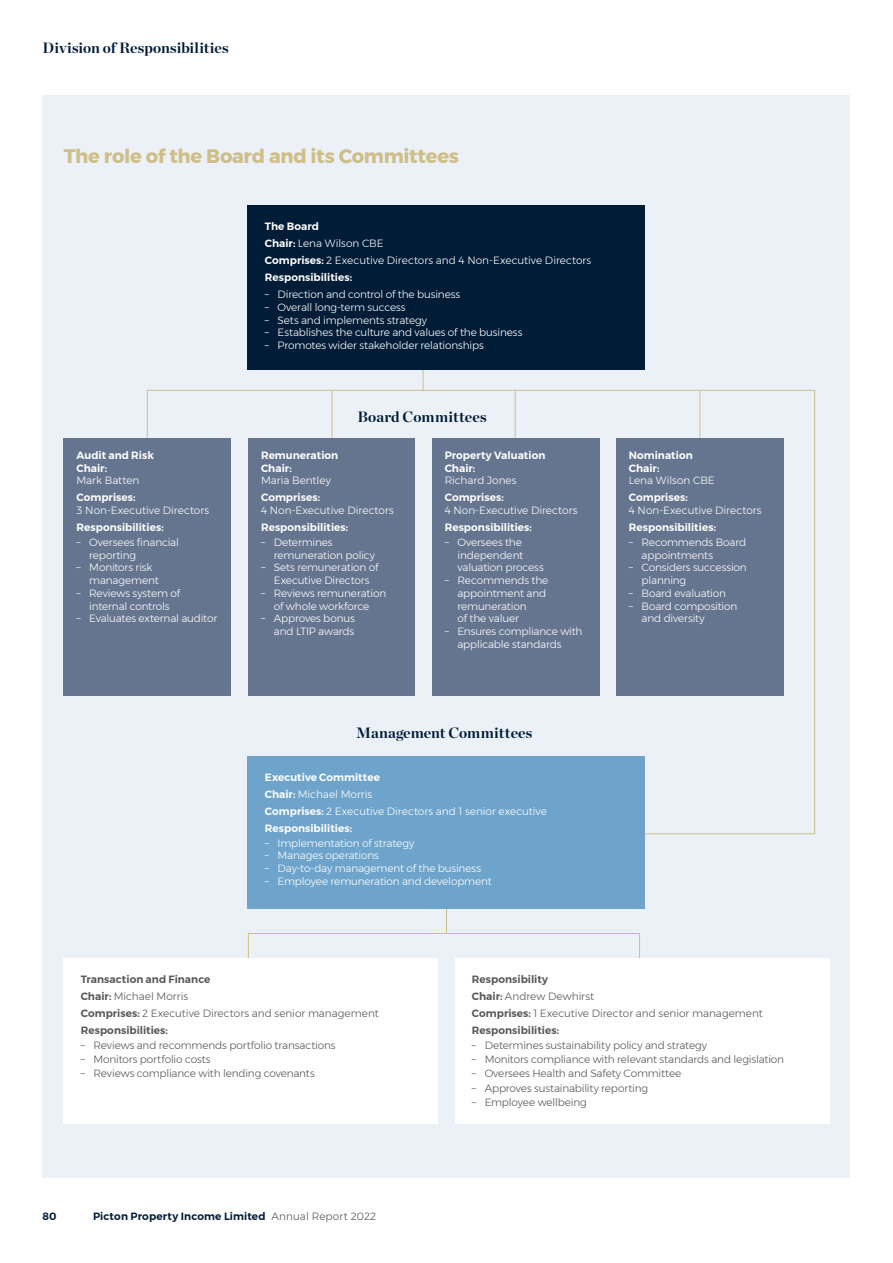
<style>
.page{position:relative;width:893px;height:1263px;background:#fff}
.page>*{position:absolute;margin:0;border:0;box-sizing:border-box;transform-origin:0 0}
.MainheadLevel2{font:700 19.5px "Montserrat";letter-spacing:-.015em;color:#cebf89}
.SubheadLevel1{font:700 15px "Chronicle Display";letter-spacing:.01em;color:#001c37}
.RunningHead{font:700 15px "Chronicle Display";letter-spacing:.005em;color:#001c37}
.LeadershipBodyTextBu{font:300 10.5px/12.8px "Montserrat";letter-spacing:-.015em;color:#fff}
.LeadershipBodyTextBu-2{font:300 10.5px "Montserrat";letter-spacing:-.015em;color:#575756}
.LeadershipSubHeadWhi{font:300 10.5px/12.8px "Montserrat";color:#fff}
.LeadershipSubHeadWhi-2{font:600 10.5px/12.8px "Montserrat";letter-spacing:.005em;color:#fff}
.LeadershipSubHead{font:300 10.5px "Montserrat";color:#575756}
.LeadershipSubHead-2{font:600 10.5px "Montserrat";letter-spacing:.005em;color:#575756}
.t1{font:600 10.5px "Montserrat";letter-spacing:.015em;color:#001c37}
.s1{font-weight:600}
.s2{font-weight:300}
.s3{font-weight:300;color:#575756}
</style>
<div class="page">
<div style="left:43px;top:96px;width:807px;height:1082px;background:#ecf1f8"></div>
<svg style="left:423px;top:370px;width:1px;height:20px"></svg>
<svg style="left:446px;top:909px;width:1px;height:24px"></svg>
<svg style="left:147px;top:390px;width:668px;height:445px"></svg>
<div style="left:248px;top:933px;width:392px;height:26px;border:1px solid #cebf89"></div>
<div style="left:64px;top:958px;width:374px;height:165px;background:#fff"></div>
<div style="left:455px;top:958px;width:374px;height:165px;background:#fff"></div>
<div style="left:248px;top:206px;width:397px;height:164px;background:#001c37"></div>
<div style="left:64px;top:439px;width:167px;height:257px;background:#66758f"></div>
<div style="left:248px;top:439px;width:167px;height:257px;background:#66758f"></div>
<div style="left:432px;top:439px;width:167px;height:257px;background:#66758f"></div>
<div style="left:616px;top:439px;width:167px;height:257px;background:#66758f"></div>
<div style="left:248px;top:756px;width:397px;height:153px;background:#6ea4cb"></div>
<h2 class="RunningHead" style="left:43px;top:36px;width:188px">Division of Responsibilities</h2>
<h2 class="MainheadLevel2" style="left:64px;top:140px;width:397px">The role of the Board and its Committees</h2>
<p class="LeadershipSubHeadWhi-2" style="left:265px;top:220px;width:56px">The Board</p>
<p class="LeadershipSubHeadWhi" style="left:265px;top:237px;width:120px"><span class="s1">Chair:</span> Lena Wilson CBE</p>
<p class="LeadershipSubHeadWhi" style="left:265px;top:254px;width:328px"><span class="s1">Comprises:</span> 2 Executive Directors and 4 Non-Executive Directors</p>
<p class="LeadershipSubHeadWhi-2" style="left:265px;top:271px;width:89px">Responsibilities:</p>
<p class="LeadershipBodyTextBu" style="left:265px;top:288px;width:197px">– Direction and control of the business</p>
<p class="LeadershipBodyTextBu" style="left:265px;top:301px;width:142px">– Overall long-term success</p>
<p class="LeadershipBodyTextBu" style="left:265px;top:313px;width:164px">– Sets and implements strategy</p>
<p class="LeadershipBodyTextBu" style="left:265px;top:326px;width:259px">– Establishes the culture and values of the business</p>
<p class="LeadershipBodyTextBu" style="left:265px;top:339px;width:220px">– Promotes wider stakeholder relationships</p>
<p class="LeadershipSubHeadWhi-2" style="left:77px;top:449px;width:79px">Audit and Risk<br>Chair:<br><span class="s2">Mark Batten</span></p>
<p class="LeadershipSubHeadWhi" style="left:77px;top:491px;width:134px"><span class="s1">Comprises:<br></span>3 Non-Executive Directors</p>
<p class="LeadershipSubHeadWhi-2" style="left:77px;top:521px;width:89px">Responsibilities:</p>
<p class="LeadershipBodyTextBu" style="left:89px;top:536px;width:91px;text-indent:-13px">– Oversees financial reporting</p>
<p class="LeadershipBodyTextBu" style="left:89px;top:561px;width:71px;text-indent:-13px">– Monitors risk management</p>
<p class="LeadershipBodyTextBu" style="left:77px;top:587px;width:105px;text-align:center">– Reviews system of internal controls</p>
<p class="LeadershipBodyTextBu" style="left:77px;top:612px;width:142px">– Evaluates external auditor</p>
<h3 class="SubheadLevel1" style="left:357px;top:404px;width:131px">Board Committees</h3>
<p class="LeadershipSubHeadWhi-2" style="left:261px;top:449px;width:79px">Remuneration<br>Chair:<br><span class="s2">Maria Bentley</span></p>
<p class="LeadershipSubHeadWhi" style="left:261px;top:491px;width:134px"><span class="s1">Comprises:<br></span>4 Non-Executive Directors</p>
<p class="LeadershipSubHeadWhi-2" style="left:261px;top:521px;width:89px">Responsibilities:</p>
<p class="LeadershipBodyTextBu" style="left:274px;top:536px;width:103px;text-indent:-13px">– Determines remuneration policy</p>
<p class="LeadershipBodyTextBu" style="left:261px;top:561px;width:119px;text-align:center">– Sets remuneration of<br>Executive Directors</p>
<p class="LeadershipBodyTextBu" style="left:261px;top:587px;width:127px;text-align:center">– Reviews remuneration of whole workforce</p>
<p class="LeadershipBodyTextBu" style="left:261px;top:612px;width:95px;text-align:right">– Approves bonus and LTIP awards</p>
<p class="LeadershipSubHeadWhi-2" style="left:445px;top:449px;width:102px">Property Valuation<br>Chair:<br><span class="s2">Richard Jones</span></p>
<p class="LeadershipSubHeadWhi" style="left:445px;top:491px;width:134px"><span class="s1">Comprises:<br></span>4 Non-Executive Directors</p>
<p class="LeadershipSubHeadWhi-2" style="left:445px;top:521px;width:89px">Responsibilities:</p>
<p class="LeadershipBodyTextBu" style="left:457px;top:536px;width:88px;text-indent:-13px">– Oversees the independent valuation process</p>
<p class="LeadershipBodyTextBu" style="left:457px;top:574px;width:92px;text-indent:-13px">– Recommends the appointment and remuneration<br>of the valuer</p>
<p class="LeadershipBodyTextBu" style="left:457px;top:625px;width:127px;text-indent:-13px">– Ensures compliance with applicable standards</p>
<h3 class="SubheadLevel1" style="left:356px;top:720px;width:178px">Management Committees</h3>
<p class="LeadershipSubHeadWhi-2" style="left:265px;top:770px;width:117px">Executive Committee</p>
<p class="LeadershipSubHeadWhi" style="left:265px;top:787px;width:109px"><span class="s1">Chair:</span> Michael Morris</p>
<p class="LeadershipSubHeadWhi" style="left:265px;top:804px;width:284px"><span class="s1">Comprises:</span> 2 Executive Directors and 1 senior executive</p>
<p class="LeadershipSubHeadWhi-2" style="left:265px;top:821px;width:89px">Responsibilities:</p>
<p class="LeadershipBodyTextBu" style="left:265px;top:836px;width:151px">– Implementation of strategy</p>
<p class="LeadershipBodyTextBu" style="left:265px;top:849px;width:115px">– Manages operations</p>
<p class="LeadershipBodyTextBu" style="left:265px;top:862px;width:218px">– Day-to-day management of the business</p>
<p class="LeadershipBodyTextBu" style="left:265px;top:874px;width:228px">– Employee remuneration and development</p>
<p class="LeadershipSubHeadWhi-2" style="left:629px;top:449px;width:87px">Nomination<br>Chair:<br><span class="s2">Lena Wilson CBE</span></p>
<p class="LeadershipSubHeadWhi" style="left:629px;top:491px;width:134px"><span class="s1">Comprises:<br></span>4 Non-Executive Directors</p>
<p class="LeadershipSubHeadWhi-2" style="left:629px;top:521px;width:89px">Responsibilities:</p>
<p class="LeadershipBodyTextBu" style="left:642px;top:536px;width:106px;text-indent:-13px">– Recommends Board appointments</p>
<p class="LeadershipBodyTextBu" style="left:642px;top:561px;width:107px;text-indent:-13px">– Considers succession planning</p>
<p class="LeadershipBodyTextBu" style="left:629px;top:587px;width:99px">– Board evaluation</p>
<p class="LeadershipBodyTextBu" style="left:642px;top:599px;width:97px;text-indent:-13px">– Board composition and diversity</p>
<p class="LeadershipSubHead-2" style="left:81px;top:970px;width:131px">Transaction and Finance</p>
<p class="LeadershipSubHead" style="left:81px;top:988px;width:109px"><span class="s1">Chair:</span> Michael Morris</p>
<p class="LeadershipSubHead" style="left:81px;top:1005px;width:300px"><span class="s1">Comprises:</span> 2 Executive Directors and senior management</p>
<p class="LeadershipSubHead-2" style="left:81px;top:1022px;width:89px">Responsibilities:</p>
<p class="LeadershipBodyTextBu-2" style="left:81px;top:1037px;width:256px">– Reviews and recommends portfolio transactions</p>
<p class="LeadershipBodyTextBu-2" style="left:81px;top:1051px;width:131px">– Monitors portfolio costs</p>
<p class="LeadershipBodyTextBu-2" style="left:81px;top:1066px;width:235px">– Reviews compliance with lending covenants</p>
<p class="t1" style="left:43px;top:1208px;width:16px">80</p>
<p class="t1" style="left:93px;top:1208px;width:285px">Picton Property Income Limited <span class="s3">Annual Report 2022</span></p>
<p class="LeadershipSubHead-2" style="left:472px;top:970px;width:78px">Responsibility</p>
<p class="LeadershipSubHead" style="left:472px;top:988px;width:124px"><span class="s1">Chair:</span> Andrew Dewhirst</p>
<p class="LeadershipSubHead" style="left:472px;top:1005px;width:292px"><span class="s1">Comprises:</span> 1 Executive Director and senior management</p>
<p class="LeadershipSubHead-2" style="left:472px;top:1022px;width:89px">Responsibilities:</p>
<p class="LeadershipBodyTextBu-2" style="left:472px;top:1037px;width:237px">– Determines sustainability policy and strategy</p>
<p class="LeadershipBodyTextBu-2" style="left:472px;top:1051px;width:314px">– Monitors compliance with relevant standards and legislation</p>
<p class="LeadershipBodyTextBu-2" style="left:472px;top:1066px;width:211px">– Oversees Health and Safety Committee</p>
<p class="LeadershipBodyTextBu-2" style="left:472px;top:1080px;width:178px">– Approves sustainability reporting</p>
<p class="LeadershipBodyTextBu-2" style="left:472px;top:1095px;width:116px">– Employee wellbeing</p>
</div>
